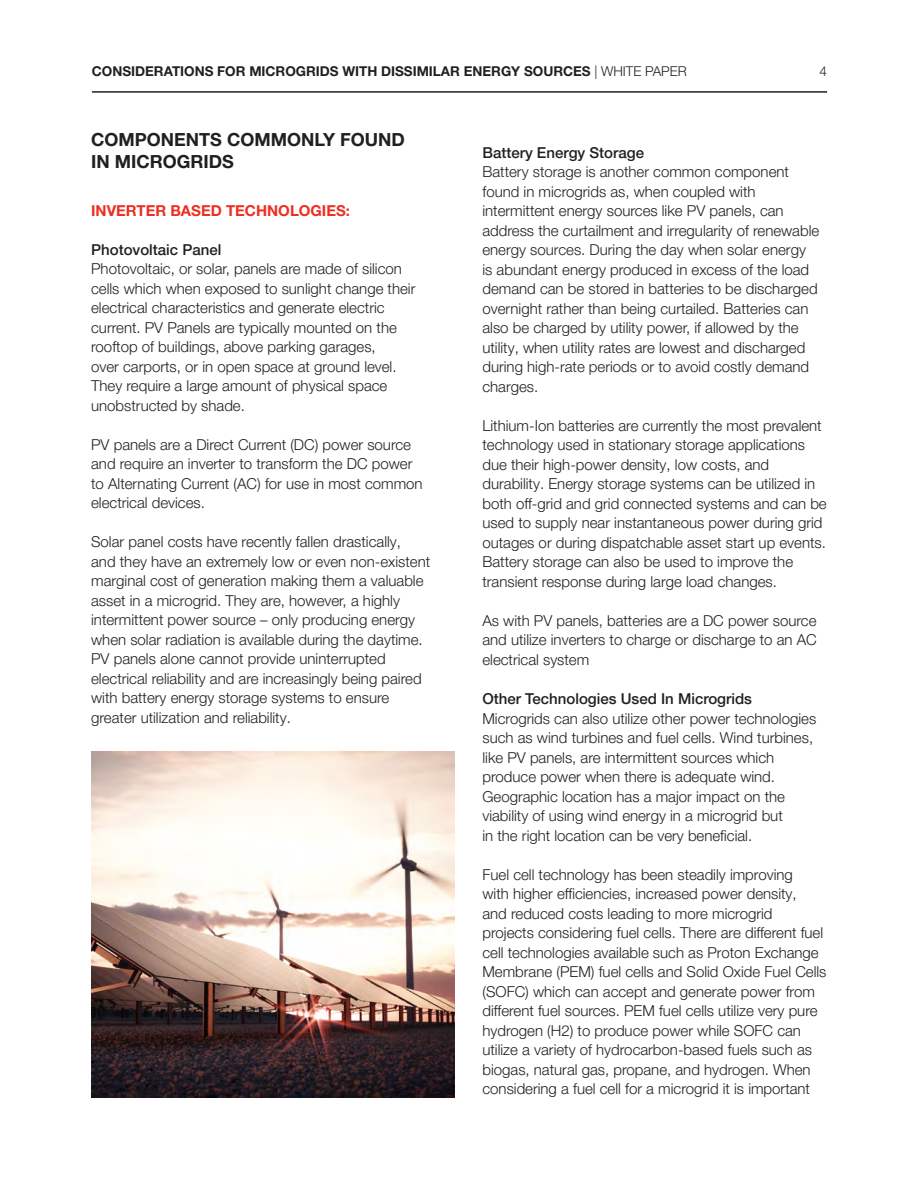
<style>
.page{position:relative;width:919px;height:1189px;background:#fff}
.page>*{position:absolute;margin:0;border:0;box-sizing:border-box;transform-origin:0 0}
.t1{font:700 18px/21.6px "Helvetica Neue LT Pro";color:#231f20}
.t2{font:300 15px/19.5px "Helvetica Neue LT Pro";color:#231f20}
.t3{font:500 15px "Helvetica Neue LT Pro";color:#231f20}
.t4{font:700 15px "Helvetica Neue LT Pro";color:#ee2e22}
.t5{font:700 13.5px "Helvetica Neue LT Pro";color:#231f20}
.t6{font:300 13.5px "Helvetica Neue LT Pro";color:#231f20}
.s1{font-weight:300}
</style>
<div class="page">
<hr style="left:92px;top:91px;width:734px;height:2px;background:#231f20">
<img style="left:91px;top:751px;width:363px;height:345px">
<p class="t5" style="left:92px;top:63px;width:596px">CONSIDERATIONS FOR MICROGRIDS WITH DISSIMILAR ENERGY SOURCES <span class="s1">| WHITE PAPER</span></p>
<p class="t6" style="left:819px;top:63px;width:9px">4</p>
<p class="t1" style="left:91px;top:129px;width:315px">COMPONENTS COMMONLY FOUND<br>IN MICROGRIDS</p>
<p class="t4" style="left:91px;top:201px;width:260px">INVERTER BASED TECHNOLOGIES:</p>
<p class="t3" style="left:91px;top:240px;width:132px">Photovoltaic Panel</p>
<p class="t2" style="left:91px;top:258px;width:325px">Photovoltaic, or solar, panels are made of silicon cells which when exposed to sunlight change their electrical characteristics and generate electric current. PV Panels are typically mounted on the rooftop of buildings, above parking garages,<br>over carports, or in open space at ground level.<br>They require a large amount of physical space unobstructed by shade.</p>
<p class="t2" style="left:91px;top:434px;width:333px">PV panels are a Direct Current (DC) power source and require an inverter to transform the DC power to Alternating Current (AC) for use in most common electrical devices.</p>
<p class="t2" style="left:91px;top:531px;width:340px">Solar panel costs have recently fallen drastically,<br>and they have an extremely low or even non-existent marginal cost of generation making them a valuable asset in a microgrid. They are, however, a highly intermittent power source – only producing energy when solar radiation is available during the daytime.<br>PV panels alone cannot provide uninterrupted electrical reliability and are increasingly being paired with battery energy storage systems to ensure greater utilization and reliability.</p>
<p class="t3" style="left:482px;top:143px;width:163px">Battery Energy Storage</p>
<p class="t2" style="left:482px;top:162px;width:338px">Battery storage is another common component found in microgrids as, when coupled with intermittent energy sources like PV panels, can address the curtailment and irregularity of renewable energy sources. During the day when solar energy is abundant energy produced in excess of the load demand can be stored in batteries to be discharged overnight rather than being curtailed. Batteries can also be charged by utility power, if allowed by the utility, when utility rates are lowest and discharged during high-rate periods or to avoid costly demand charges.</p>
<p class="t2" style="left:482px;top:415px;width:345px">Lithium-Ion batteries are currently the most prevalent technology used in stationary storage applications due their high-power density, low costs, and durability. Energy storage systems can be utilized in both off-grid and grid connected systems and can be used to supply near instantaneous power during grid outages or during dispatchable asset start up events.<br>Battery storage can also be used to improve the transient response during large load changes.</p>
<p class="t2" style="left:482px;top:610px;width:336px;text-align:justify">As with PV panels, batteries are a DC power source and utilize inverters to charge or discharge to an AC electrical system</p>
<p class="t3" style="left:482px;top:689px;width:271px">Other Technologies Used In Microgrids</p>
<p class="t2" style="left:482px;top:708px;width:335px">Microgrids can also utilize other power technologies such as wind turbines and fuel cells. Wind turbines, like PV panels, are intermittent sources which produce power when there is adequate wind.<br>Geographic location has a major impact on the viability of using wind energy in a microgrid but<br>in the right location can be very beneficial.</p>
<p class="t2" style="left:482px;top:864px;width:345px">Fuel cell technology has been steadily improving<br>with higher efficiencies, increased power density,<br>and reduced costs leading to more microgrid projects considering fuel cells. There are different fuel cell technologies available such as Proton Exchange Membrane (PEM) fuel cells and Solid Oxide Fuel Cells (SOFC) which can accept and generate power from different fuel sources. PEM fuel cells utilize very pure hydrogen (H2) to produce power while SOFC can utilize a variety of hydrocarbon-based fuels such as biogas, natural gas, propane, and hydrogen. When considering a fuel cell for a microgrid it is important</p>
</div>
